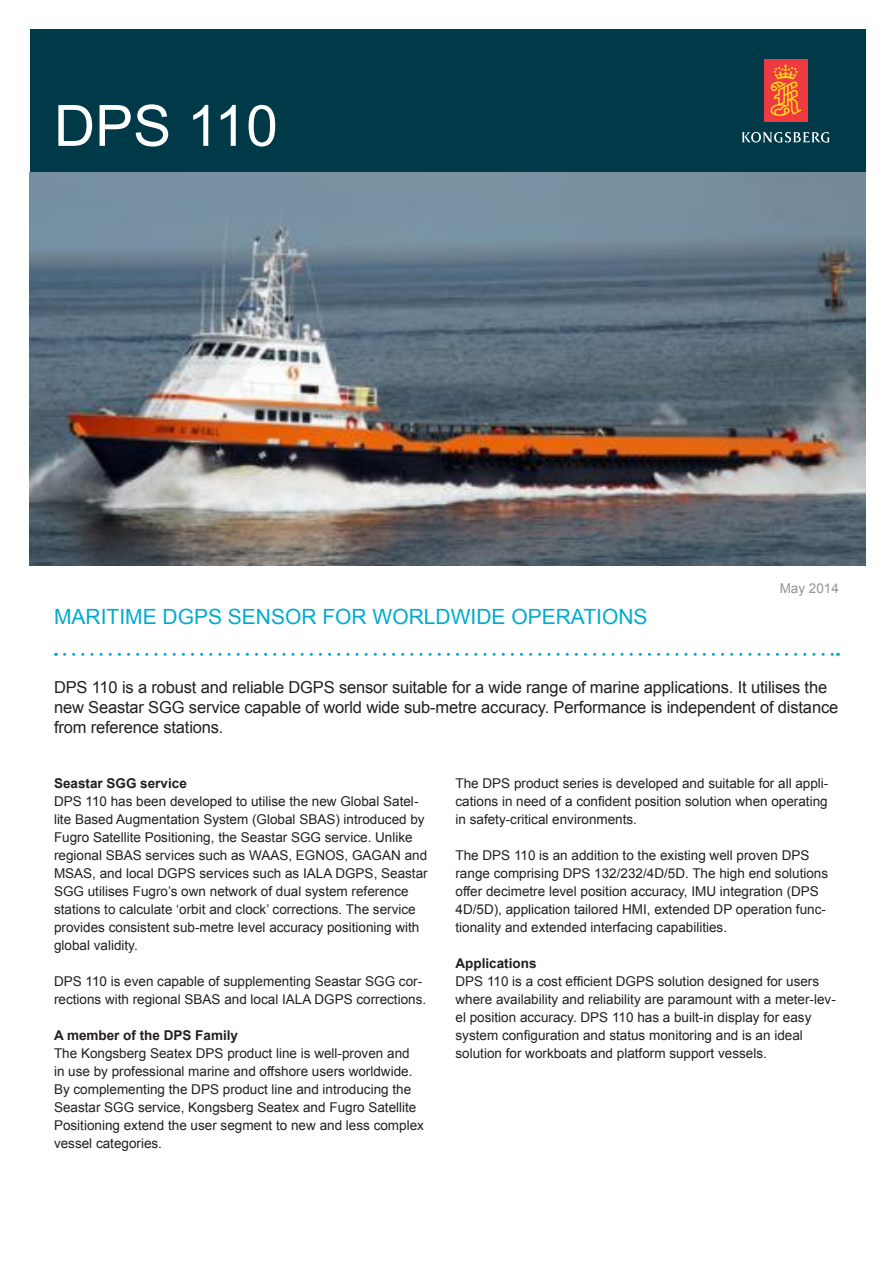
<style>
.page{position:relative;width:893px;height:1263px;background:#fff}
.page>*{position:absolute;margin:0;border:0;box-sizing:border-box;transform-origin:0 0}
.Head_1{font:57px "Arial";color:#fff}
.Head_2{font:21px "Arial";color:#00abcd}
.Ingress{font:16.5px/19.8px "Arial";letter-spacing:-.01em;color:#231f20}
.Body_text{font:13.5px/18px "Arial";color:#231f20}
.Body_text-2{font:700 13.5px "Arial";color:#231f20}
.Date{font:13.5px "Arial";color:#939598}
</style>
<div class="page">
<div style="left:30px;top:30px;width:835px;height:149px;background:#003a49"></div>
<div style="left:764px;top:59px;width:44px;height:63px;background:#ee3a41"></div>
<svg style="left:770px;top:64px;width:31px;height:52px"></svg>
<svg style="left:742px;top:132px;width:87px;height:11px"></svg>
<img style="left:30px;top:173px;width:835px;height:392px">
<svg style="left:64px;top:653px;width:774px;height:3px"></svg>
<p class="Head_1" style="left:54px;top:88px;width:225px">DPS 110</p>
<p class="Head_2" style="left:54px;top:603px;width:595px">MARITIME DGPS SENSOR FOR WORLDWIDE OPERATIONS</p>
<p class="Date" style="left:780px;top:579px;width:61px">May 2014</p>
<p class="Ingress" style="left:54px;top:678px;width:786px">DPS 110 is a robust and reliable DGPS sensor suitable for a wide range of marine applications. It utilises the new Seastar SGG service capable of world wide sub-metre accuracy. Performance is independent of distance from reference stations.</p>
<p class="Body_text-2" style="left:54px;top:774px;width:134px">Seastar SGG service</p>
<p class="Body_text" style="left:54px;top:792px;width:375px">DPS 110 has been developed to utilise the new Global Satel&shy;lite Based Augmentation System (Global SBAS) introduced by Fugro Satellite Positioning, the Seastar SGG service. Unlike regional SBAS services such as WAAS, EGNOS, GAGAN and MSAS, and local DGPS services such as IALA DGPS, Seastar SGG utilises Fugro’s own network of dual system reference stations to calculate ‘orbit and clock’ corrections. The service provides consistent sub-metre level accuracy positioning with global validity.</p>
<p class="Body_text" style="left:54px;top:972px;width:374px">DPS 110 is even capable of supplementing Seastar SGG cor&shy;rections with regional SBAS and local IALA DGPS corrections.</p>
<p class="Body_text-2" style="left:54px;top:1026px;width:186px">A member of the DPS Family</p>
<p class="Body_text" style="left:54px;top:1044px;width:371px">The Kongsberg Seatex DPS product line is well-proven and<br>in use by professional marine and offshore users worldwide.<br>By complementing the DPS product line and introducing the Seastar SGG service, Kongsberg Seatex and Fugro Satellite Positioning extend the user segment to new and less complex vessel categories.</p>
<p class="Body_text" style="left:455px;top:774px;width:374px;text-align:justify">The DPS product series is developed and suitable for all appli&shy;cations in need of a confident position solution when operating in safety-critical environments.</p>
<p class="Body_text" style="left:455px;top:846px;width:374px">The DPS 110 is an addition to the existing well proven DPS range comprising DPS 132/232/4D/5D. The high end solutions offer decimetre level position accuracy, IMU integration (DPS 4D/5D), application tailored HMI, extended DP operation func&shy;tionality and extended interfacing capabilities.</p>
<p class="Body_text-2" style="left:455px;top:954px;width:83px">Applications</p>
<p class="Body_text" style="left:455px;top:972px;width:382px">DPS 110 is a cost efficient DGPS solution designed for users where availability and reliability are paramount with a meter-lev&shy;el position accuracy. DPS 110 has a built-in display for easy system configuration and status monitoring and is an ideal solution for workboats and platform support vessels.</p>
</div>
